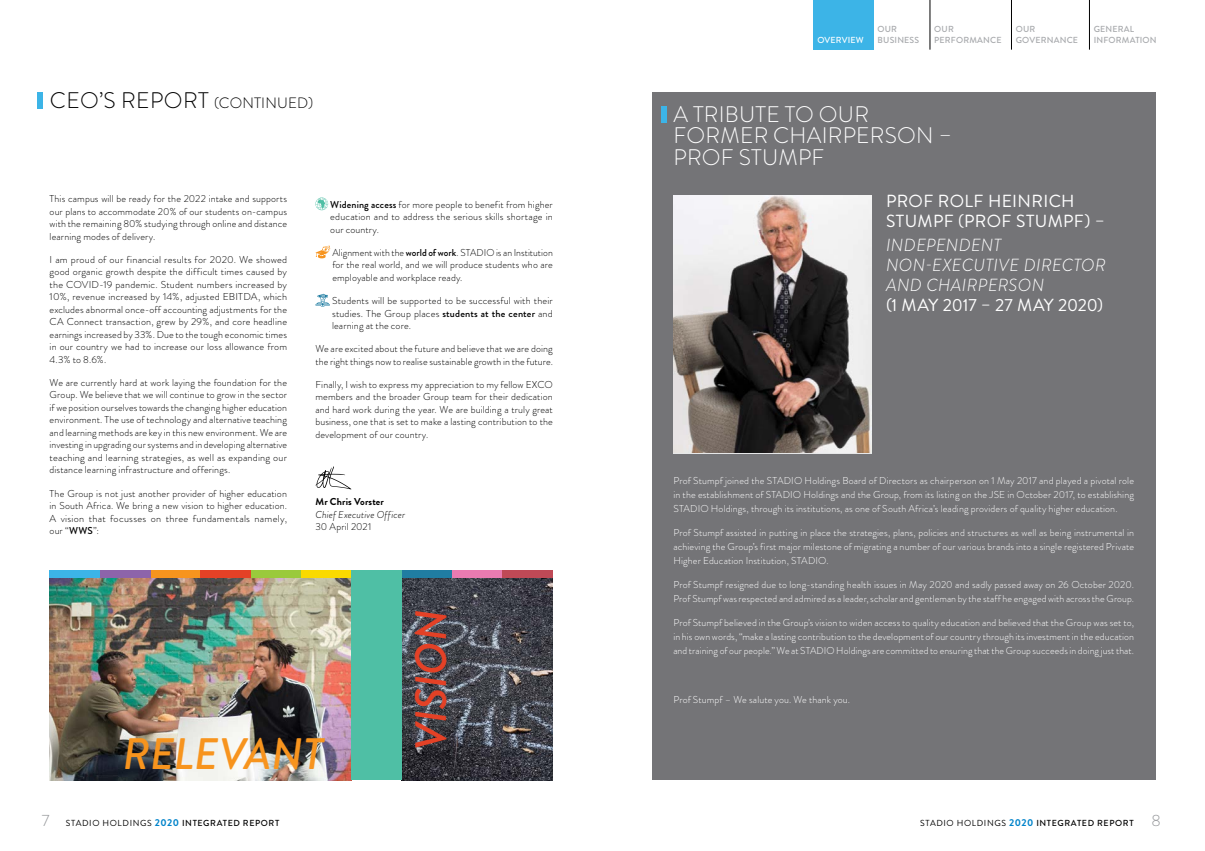
<style>
.page{position:relative;width:1205px;height:851px;background:#fff}
.page>*{position:absolute;margin:0;border:0;box-sizing:border-box;transform-origin:0 0}
.t1{font:italic 500 44px "Brandon Grotesque";letter-spacing:.005em;color:#f7941e}
.t2{font:italic 500 44px "Brandon Grotesque";letter-spacing:.005em;color:#e44126}
.t3{font:300 22.5px/21.2px "Brandon Grotesque";letter-spacing:.01em;color:#fff}
.t4{font:300 22.5px "Brandon Grotesque";letter-spacing:.02em;color:#000}
.t5{font:italic 300 17.5px/20px "Brandon Grotesque";letter-spacing:.025em;color:#fff}
.t6{font:17.5px/20px "Brandon Grotesque";letter-spacing:.015em;color:#fff}
.t7{font:17.5px "Brandon Grotesque";letter-spacing:-.01em;color:#fff}
.t8{font:300 10px/12.5px "Brandon Grotesque";letter-spacing:.015em;color:#000;text-align:justify}
.t9{font:300 10px/13.8px "Brandon Grotesque";letter-spacing:.01em;color:#fff;text-align:justify}
.t10{font:italic 300 10px "Brandon Grotesque";letter-spacing:.015em;color:#000}
.t11{font:700 10px "Brandon Grotesque";letter-spacing:.01em;color:#000}
.t12{font:500 8.75px "Brandon Grotesque";letter-spacing:.07em;color:#000}
.t13{font:500 8.75px/10.5px "Brandon Grotesque";letter-spacing:.02em;color:#a7a9ac}
.t14{font:500 8.75px "Brandon Grotesque";letter-spacing:.02em;color:#fff}
.s1{font-size:15px}
.s2{font-weight:500}
.s3{font-weight:300;font-size:16.25px;color:#939598}
.s4{font-weight:400}
.s5{font-weight:700;font-size:10px;color:#0083ca}
</style>
<div class="page">
<div style="left:37px;top:92px;width:6px;height:16px;background:#3cb4e7"></div>
<div style="left:813px;top:0;width:60px;height:50px;background:#3cb4e7"></div>
<hr style="left:930px;top:0;width:1px;height:50px;background:#000">
<hr style="left:1011px;top:0;width:1px;height:50px;background:#000">
<hr style="left:1089px;top:0;width:1px;height:50px;background:#000">
<svg style="left:315px;top:197px;width:13px;height:13px"></svg>
<svg style="left:315px;top:246px;width:16px;height:12px"></svg>
<svg style="left:315px;top:294px;width:15px;height:12px"></svg>
<svg style="left:315px;top:466px;width:36px;height:23px"></svg>
<img style="left:402px;top:578px;width:151px;height:202px">
<img style="left:50px;top:578px;width:301px;height:202px">
<div style="left:251px;top:570px;width:50px;height:8px;background:#9aca3c"></div>
<div style="left:150px;top:570px;width:51px;height:8px;background:#f7941e"></div>
<div style="left:402px;top:570px;width:50px;height:8px;background:#207da2"></div>
<div style="left:50px;top:570px;width:50px;height:8px;background:#3cb4e7"></div>
<div style="left:100px;top:570px;width:50px;height:8px;background:#8d64aa"></div>
<div style="left:201px;top:570px;width:50px;height:8px;background:#e44126"></div>
<div style="left:301px;top:570px;width:50px;height:8px;background:#fada00"></div>
<div style="left:351px;top:570px;width:51px;height:210px;background:#4fbfa5"></div>
<div style="left:452px;top:570px;width:50px;height:8px;background:#e97bb1"></div>
<div style="left:502px;top:570px;width:51px;height:8px;background:#bf4956"></div>
<div style="left:652px;top:92px;width:503px;height:688px;background:#747477"></div>
<div style="left:661px;top:106px;width:5px;height:17px;background:#3cb4e7"></div>
<img style="left:673px;top:195px;width:198px;height:258px">
<h2 class="t4" style="left:50px;top:85px;width:265px">CEO’S REPORT <span class="s1">(CONTINUED)</span></h2>
<p class="t8" style="left:50px;top:192px;width:239px">This campus will be ready for the 2022 intake and supports our plans to accommodate 20% of our students on-campus with the remaining 80% studying through online and distance learning modes of delivery.</p>
<p class="t8" style="left:50px;top:253px;width:239px">I am proud of our financial results for 2020. We showed good organic growth despite the difficult times caused by the COVID-19 pandemic. Student numbers increased by 10%, revenue increased by 14%, adjusted EBITDA, which excludes abnormal once-off accounting adjustments for the CA Connect transaction, grew by 29%, and core headline earnings increased by 33%. Due to the tough economic times in our country we had to increase our loss allowance from 4.3% to 8.6%.</p>
<p class="t8" style="left:50px;top:376px;width:239px">We are currently hard at work laying the foundation for the Group. We believe that we will continue to grow in the sector if we position ourselves towards the changing higher education environment. The use of technology and alternative teaching and learning methods are key in this new environment. We are investing in upgrading our systems and in developing alternative teaching and learning strategies, as well as expanding our distance learning infrastructure and offerings.</p>
<p class="t8" style="left:50px;top:487px;width:239px">The Group is not just another provider of higher education in South Africa. We bring a new vision to higher education.<br>A vision that focusses on three fundamentals namely, our “<span class="s2">WWS</span>”:</p>
<p class="t8" style="left:330px;top:198px;width:224px"><span class="s2">Widening access</span> for more people to benefit from higher education and to address the serious skills shortage in our country.</p>
<p class="t8" style="left:332px;top:246px;width:222px">Alignment with the <span class="s2">world of work</span>. STADIO is an Institution for the real world, and we will produce students who are employable and workplace ready.</p>
<p class="t8" style="left:332px;top:294px;width:222px">Students will be supported to be successful with their studies. The Group places <span class="s2">students at the center</span> and learning at the core.</p>
<p class="t8" style="left:315px;top:342px;width:239px">We are excited about the future and believe that we are doing the right things now to realise sustainable growth in the future.</p>
<p class="t8" style="left:315px;top:378px;width:239px">Finally, I wish to express my appreciation to my fellow EXCO members and the broader Group team for their dedication and hard work during the year. We are building a truly great business, one that is set to make a lasting contribution to the development of our country.</p>
<p class="t11" style="left:315px;top:495px;width:70px">Mr Chris Vorster</p>
<p class="t10" style="left:315px;top:507px;width:91px">Chief Executive Officer</p>
<p class="t8" style="left:315px;top:520px;width:57px">30 April 2021</p>
<h1 class="t1" style="left:123px;top:723px;width:202px">RELEVANT</h1>
<h1 class="t2" style="left:400px;top:749px;width:141px;rotate:-90deg">VISION</h1>
<p class="t14" style="left:817px;top:33px;width:48px">OVERVIEW</p>
<p class="t13" style="left:877px;top:24px;width:43px">OUR<br>BUSINESS</p>
<p class="t13" style="left:934px;top:24px;width:69px">OUR<br>PERFORMANCE</p>
<p class="t13" style="left:1016px;top:24px;width:64px">OUR<br>GOVERNANCE</p>
<p class="t13" style="left:1094px;top:24px;width:64px">GENERAL<br>INFORMATION</p>
<h2 class="t3" style="left:673px;top:104px;width:281px">A TRIBUTE TO OUR<br>FORMER CHAIRPERSON –<br>PROF STUMPF</h2>
<h3 class="t6" style="left:886px;top:191px;width:220px">PROF ROLF HEINRICH<br>STUMPF (PROF STUMPF) –</h3>
<h3 class="t5" style="left:886px;top:235px;width:221px">INDEPENDENT<br>NON-EXECUTIVE DIRECTOR<br>AND CHAIRPERSON</h3>
<h3 class="t7" style="left:886px;top:293px;width:219px">(1 MAY 2017 – 27 MAY 2020)</h3>
<p class="t9" style="left:673px;top:474px;width:462px">Prof Stumpf joined the STADIO Holdings Board of Directors as chairperson on 1 May 2017 and played a pivotal role in the establishment of STADIO Holdings and the Group, from its listing on the JSE in October 2017, to establishing STADIO Holdings, through its institutions, as one of South Africa’s leading providers of quality higher education.</p>
<p class="t9" style="left:673px;top:525px;width:462px">Prof Stumpf assisted in putting in place the strategies, plans, policies and structures as well as being instrumental in achieving the Group’s first major milestone of migrating a number of our various brands into a single registered Private Higher Education Institution, STADIO.</p>
<p class="t9" style="left:673px;top:577px;width:462px">Prof Stumpf resigned due to long-standing health issues in May 2020 and sadly passed away on 26 October 2020.<br>Prof Stumpf was respected and admired as a leader, scholar and gentleman by the staff he engaged with across the Group.</p>
<p class="t9" style="left:673px;top:615px;width:462px">Prof Stumpf believed in the Group’s vision to widen access to quality education and believed that the Group was set to, in his own words, “make a lasting contribution to the development of our country through its investment in the education and training of our people.” We at STADIO Holdings are committed to ensuring that the Group succeeds in doing just that.</p>
<p class="t9" style="left:673px;top:692px;width:178px">Prof Stumpf – We salute you. We thank you.</p>
<p class="t12" style="left:42px;top:817px;width:239px"><span class="s3">7</span> <span class="s4">STADIO HOLDINGS</span> <span class="s5">2020</span> INTEGRATED REPORT</p>
<p class="t12" style="left:920px;top:817px;width:242px"><span class="s4">STADIO HOLDINGS</span> <span class="s5">2020</span> INTEGRATED REPORT <span class="s3">8</span></p>
</div>
